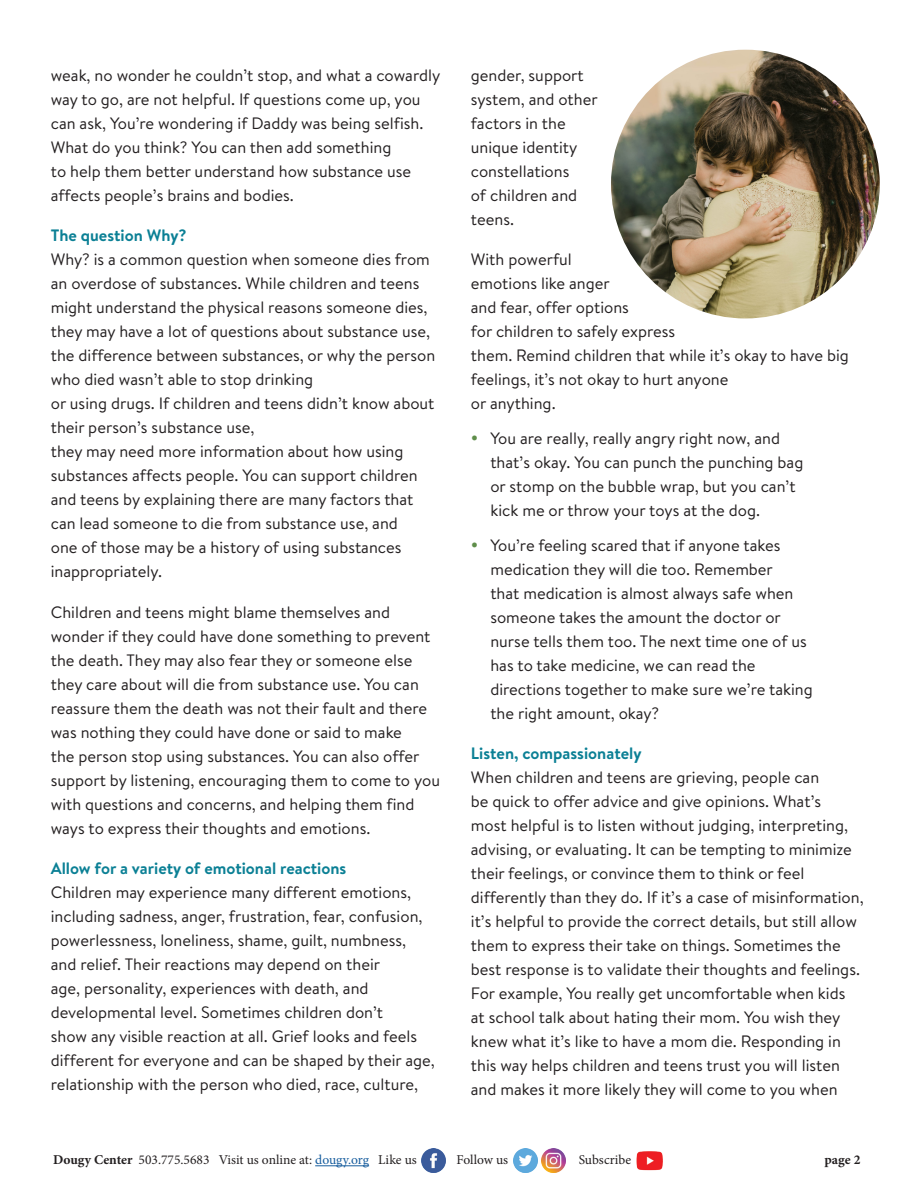
<style>
.page{position:relative;width:918px;height:1188px;background:#fff}
.page>*{position:absolute;margin:0;border:0;box-sizing:border-box;transform-origin:0 0}
.t1{font:16.5px/24px "Brandon Text";color:#231f20}
.t2{font:13.5px "Minion Pro";color:#231f20}
.t3{font:700 13.5px "Minion Pro";color:#231f20}
.s1{font-weight:700;color:#0b8095}
.s2{color:#5f8e4a}
.s3{font-weight:700;color:#fff}
.s4{font-weight:700}
.s5{color:#175d9e}
</style>
<div class="page">
<img style="left:611px;top:50px;width:269px;height:268px;border-radius:134px">
<hr style="left:315px;top:1165px;width:54px;height:1px;background:#175d9e">
<img style="left:422px;top:1149px;width:23px;height:23px">
<img style="left:514px;top:1149px;width:23px;height:23px">
<img style="left:636px;top:1151px;width:27px;height:20px">
<img style="left:542px;top:1148px;width:24px;height:24px">
<p class="t1" style="left:51px;top:63px;width:391px">weak, no wonder he couldn’t stop, and what a cowardly way to go, are not helpful. If questions come up, you can ask, You’re wondering if Daddy was being selfish.<br>What do you think? You can then add something<br>to help them better understand how substance use affects people’s brains and bodies.</p>
<p class="t1" style="left:51px;top:223px;width:386px"><span class="s1">The question Why?<br></span>Why? is a common question when someone dies from an overdose of substances. While children and teens might understand the physical reasons someone dies, they may have a lot of questions about substance use, the difference between substances, or why the person who died wasn’t able to stop drinking<br>or using drugs. If children and teens didn’t know about their person’s substance use,<br>they may need more information about how using substances affects people. You can support children and teens by explaining there are many factors that can lead someone to die from substance use, and<br>one of those may be a history of using substances inappropriately.</p>
<p class="t1" style="left:51px;top:599px;width:391px">Children and teens might blame themselves and wonder if they could have done something to prevent the death. They may also fear they or someone else they care about will die from substance use. You can reassure them the death was not their fault and there was nothing they could have done or said to make<br>the person stop using substances. You can also offer support by listening, encouraging them to come to you with questions and concerns, and helping them find ways to express their thoughts and emotions.</p>
<p class="t1" style="left:51px;top:856px;width:386px"><span class="s1">Allow for a variety of emotional reactions<br></span>Children may experience many different emotions, including sadness, anger, frustration, fear, confusion, powerlessness, loneliness, shame, guilt, numbness, and relief. Their reactions may depend on their<br>age, personality, experiences with death, and developmental level. Sometimes children don’t<br>show any visible reaction at all. Grief looks and feels different for everyone and can be shaped by their age, relationship with the person who died, race, culture,</p>
<p class="t1" style="left:471px;top:63px;width:128px">gender, support system, and other factors in the unique identity constellations<br>of children and teens.</p>
<p class="t1" style="left:471px;top:247px;width:380px">With powerful<br>emotions like anger<br>and fear, offer options<br>for children to safely express<br>them. Remind children that while it’s okay to have big feelings, it’s not okay to hurt anyone<br>or anything.</p>
<p class="t1" style="left:490px;top:426px;width:315px;text-indent:-20px"><span class="s2">•</span> You are really, really angry right now, and that’s okay. You can punch the punching bag or stomp on the bubble wrap, but you can’t kick me or throw your toys at the dog.</p>
<p class="t1" style="left:490px;top:533px;width:324px;text-indent:-20px"><span class="s2">•</span> You’re feeling scared that if anyone takes medication they will die too. Remember<br>that medication is almost always safe when someone takes the amount the doctor or nurse tells them too. The next time one of us has to take medicine, we can read the directions together to make sure we’re taking the right amount, okay?</p>
<p class="t1" style="left:471px;top:741px;width:394px"><span class="s1">Listen, compassionately<br></span>When children and teens are grieving, people can<br>be quick to offer advice and give opinions. What’s<br>most helpful is to listen without judging, interpreting, advising, or evaluating. It can be tempting to minimize their feelings, or convince them to think or feel differently than they do. If it’s a case of misinformation, it’s helpful to provide the correct details, but still allow them to express their take on things. Sometimes the best response is to validate their thoughts and feelings.<br>For example, You really get uncomfortable when kids<br>at school talk about hating their mom. You wish they knew what it’s like to have a mom die. Responding in this way helps children and teens trust you will listen and makes it more likely they will come to you when</p>
<p class="t2" style="left:29px;top:1151px;width:389px"><span class="s3">The</span> <span class="s4">Dougy Center</span> 503.775.5683 Visit us online at: <span class="s5">dougy.org</span> Like us</p>
<p class="t2" style="left:457px;top:1151px;width:53px">Follow us</p>
<p class="t2" style="left:579px;top:1151px;width:54px">Subscribe</p>
<p class="t3" style="left:824px;top:1151px;width:38px">page 2</p>
</div>
